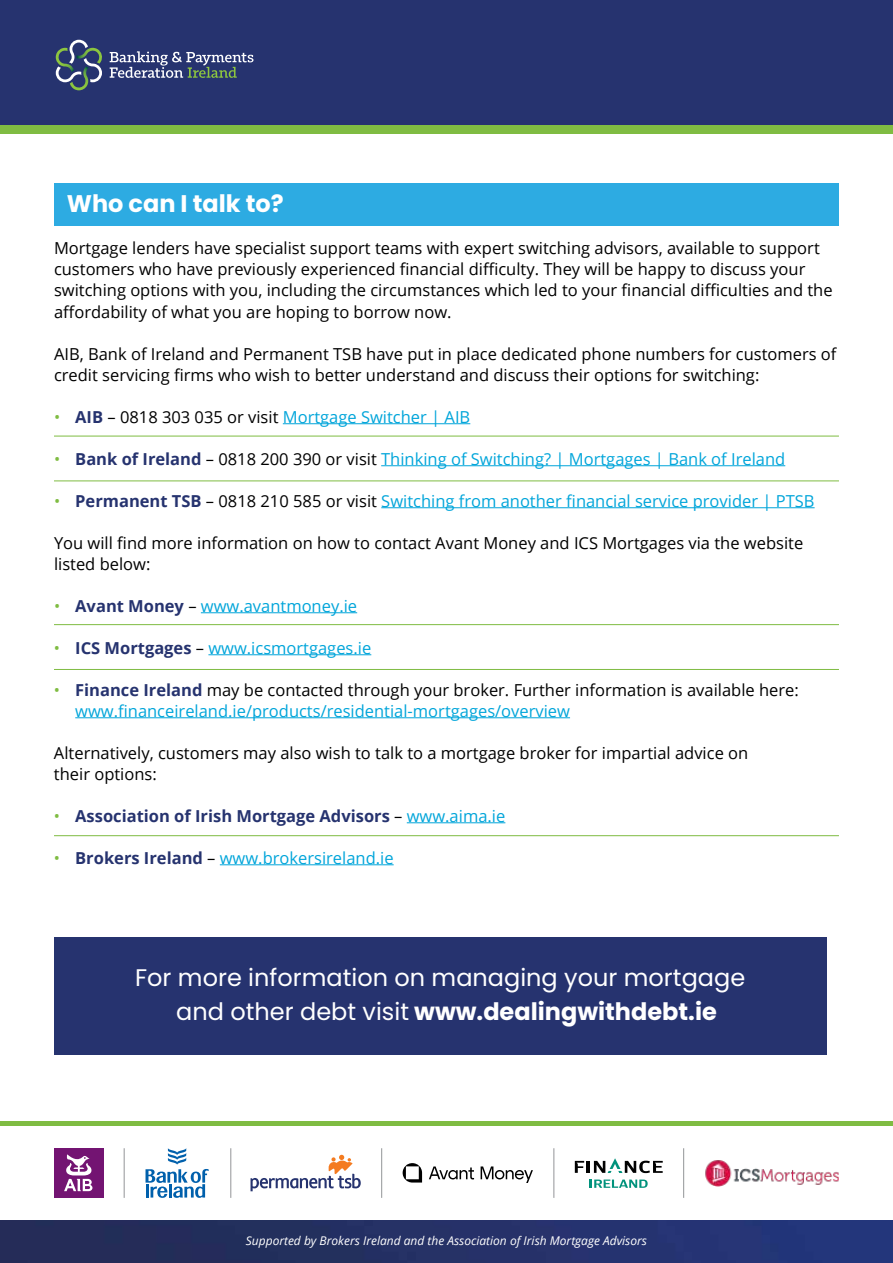
<style>
.page{position:relative;width:893px;height:1263px;background:#fff}
.page>*{position:absolute;margin:0;border:0;box-sizing:border-box;transform-origin:0 0}
.t1{font:24px/34.5px "Poppins";color:#fff;text-align:center}
.t2{font:700 24px "Poppins";color:#fff}
.t3{font:16.5px/21px "Open Sans";color:#000}
.t4{font:16.5px "Open Sans";color:#00a5da}
.t5{font:700 16.5px "Open Sans";color:#26336f}
.t6{font:italic 12px "Open Sans";color:#fff}
.s1{color:#7fbc42}
.s2{font-weight:700;color:#26336f}
.s3{color:#000}
.s4{color:#00a5da}
.s5{font-weight:400;color:#7fbc42}
.s6{font-weight:400;color:#000}
.s7{font-weight:400;color:#00a5da}
.s8{font-weight:700}
</style>
<div class="page">
<div style="left:54px;top:183px;width:785px;height:42px;background:#2dabe2"></div>
<hr style="left:283px;top:423px;width:187px;height:1px;background:#00a5da">
<hr style="left:381px;top:465px;width:404px;height:1px;background:#00a5da">
<hr style="left:381px;top:507px;width:434px;height:1px;background:#00a5da">
<hr style="left:201px;top:612px;width:156px;height:1px;background:#00a5da">
<hr style="left:208px;top:654px;width:163px;height:1px;background:#00a5da">
<hr style="left:75px;top:717px;width:495px;height:1px;background:#00a5da">
<hr style="left:407px;top:822px;width:98px;height:1px;background:#00a5da">
<hr style="left:220px;top:864px;width:174px;height:1px;background:#00a5da">
<img style="left:0;top:1220px;width:893px;height:43px">
<hr style="left:0;top:1121px;width:893px;height:4px;background:#7fbc42">
<div style="left:54px;top:1148px;width:50px;height:50px;background:#731472"></div>
<svg style="left:64px;top:1154px;width:28px;height:37px"></svg>
<svg style="left:251px;top:1155px;width:110px;height:36px"></svg>
<svg style="left:146px;top:1148px;width:63px;height:50px"></svg>
<img style="left:705px;top:1160px;width:134px;height:26px">
<svg style="left:403px;top:1163px;width:130px;height:20px"></svg>
<svg style="left:575px;top:1158px;width:88px;height:15px"></svg>
<svg style="left:590px;top:1179px;width:58px;height:9px"></svg>
<hr style="left:124px;top:1148px;width:1px;height:50px;background:#939598">
<hr style="left:231px;top:1148px;width:1px;height:50px;background:#939598">
<hr style="left:381px;top:1148px;width:1px;height:50px;background:#939598">
<hr style="left:554px;top:1148px;width:1px;height:50px;background:#939598">
<hr style="left:683px;top:1148px;width:1px;height:50px;background:#939598">
<div style="left:0;top:0;width:893px;height:125px;background:#26336f"></div>
<div style="left:0;top:125px;width:893px;height:9px;background:#7fbc42"></div>
<div style="left:54px;top:937px;width:772px;height:118px;background:#26336f"></div>
<hr style="left:54px;top:436px;width:785px;height:1px;background:#7fbc42">
<hr style="left:54px;top:624px;width:785px;height:1px;background:#7fbc42">
<hr style="left:54px;top:835px;width:785px;height:1px;background:#7fbc42">
<hr style="left:54px;top:480px;width:785px;height:1px;background:#7fbc42">
<hr style="left:54px;top:669px;width:785px;height:1px;background:#7fbc42">
<svg style="left:110px;top:51px;width:143px;height:27px"></svg>
<svg style="left:56px;top:40px;width:46px;height:50px"></svg>
<h1 class="t2" style="left:67px;top:190px;width:219px">Who can I talk to?</h1>
<p class="t3" style="left:54px;top:238px;width:780px">Mortgage lenders have specialist support teams with expert switching advisors, available to support customers who have previously experienced financial difficulty. They will be happy to discuss your switching options with you, including the circumstances which led to your financial difficulties and the affordability of what you are hoping to borrow now.</p>
<p class="t3" style="left:54px;top:343px;width:784px">AIB, Bank of Ireland and Permanent TSB have put in place dedicated phone numbers for customers of credit servicing firms who wish to better understand and discuss their options for switching:</p>
<p class="t4" style="left:54px;top:405px;width:418px"><span class="s1">•</span> <span class="s2">AIB</span> <span class="s3">– 0818 303 035 or visit</span> Mortgage Switcher | AIB</p>
<p class="t4" style="left:54px;top:447px;width:733px"><span class="s1">•</span> <span class="s2">Bank of Ireland</span> <span class="s3">– 0818 200 390 or visit</span> Thinking of Switching? | Mortgages | Bank of Ireland</p>
<p class="t4" style="left:54px;top:489px;width:762px"><span class="s1">•</span> <span class="s2">Permanent TSB</span> <span class="s3">– 0818 210 585 or visit</span> Switching from another financial service provider | PTSB</p>
<p class="t3" style="left:54px;top:532px;width:751px">You will find more information on how to contact Avant Money and ICS Mortgages via the website listed below:</p>
<p class="t4" style="left:54px;top:594px;width:305px"><span class="s1">•</span> <span class="s2">Avant Money</span> <span class="s3">–</span> www.avantmoney.ie</p>
<p class="t4" style="left:54px;top:636px;width:319px"><span class="s1">•</span> <span class="s2">ICS Mortgages</span> <span class="s3">–</span> www.icsmortgages.ie</p>
<p class="t3" style="left:75px;top:679px;width:725px;text-indent:-21px"><span class="s1">•</span> <span class="s2">Finance Ireland</span> may be contacted through your broker. Further information is available here: <span class="s4">www.financeireland.ie/products/residential-mortgages/overview</span></p>
<p class="t3" style="left:54px;top:742px;width:696px">Alternatively, customers may also wish to talk to a mortgage broker for impartial advice on their options:</p>
<p class="t5" style="left:54px;top:804px;width:453px"><span class="s5">•</span> Association of Irish Mortgage Advisors <span class="s6">–</span> <span class="s7">www.aima.ie</span></p>
<p class="t4" style="left:54px;top:846px;width:341px"><span class="s1">•</span> <span class="s2">Brokers Ireland</span> <span class="s3">–</span> www.brokersireland.ie</p>
<h1 class="t1" style="left:135px;top:960px;width:612px">For more information on managing your mortgage and other debt visit <span class="s8">www.dealingwithdebt.ie</span></h1>
<p class="t6" style="left:246px;top:1232px;width:403px">Supported by Brokers Ireland and the Association of Irish Mortgage Advisors</p>
</div>
